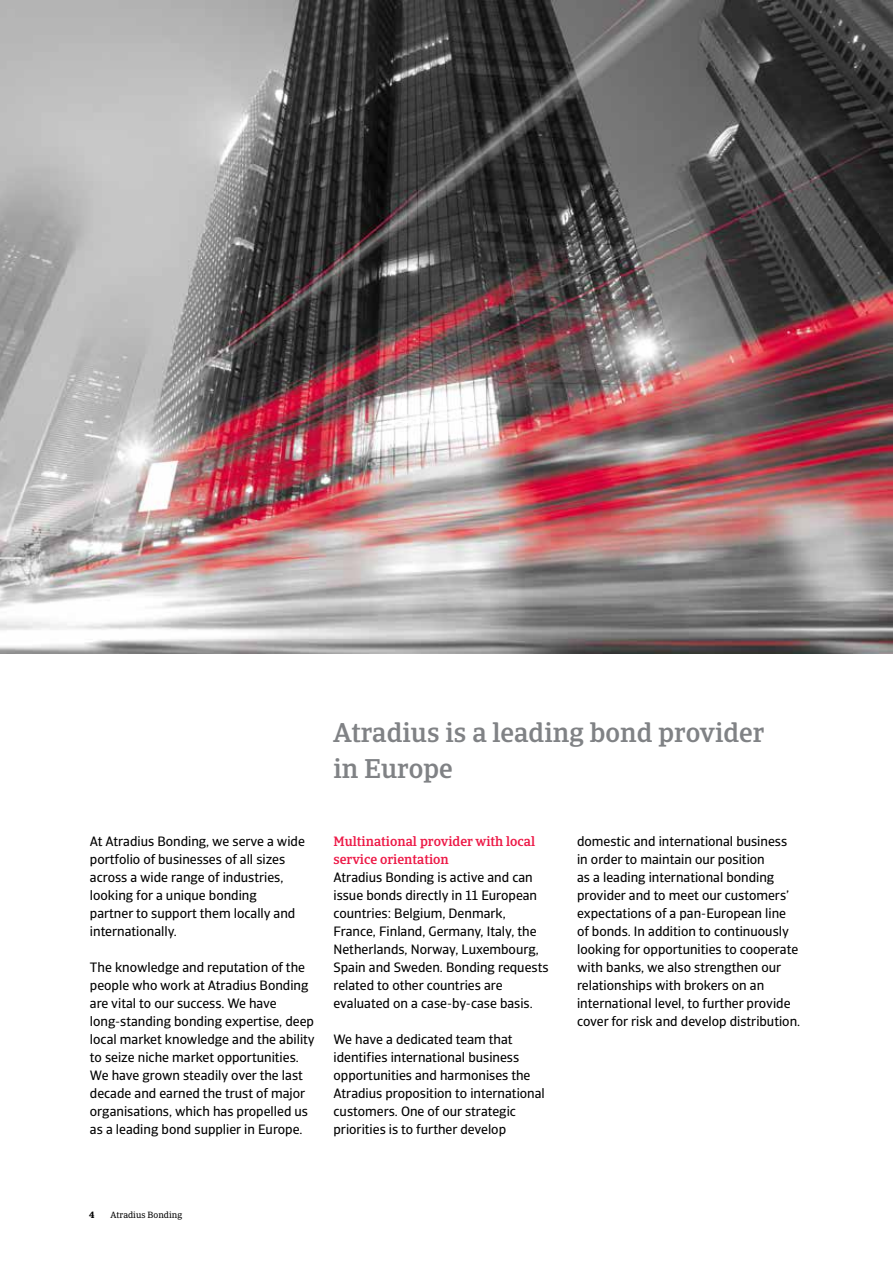
<style>
.page{position:relative;width:893px;height:1263px;background:#fff}
.page>*{position:absolute;margin:0;border:0;box-sizing:border-box;transform-origin:0 0}
.t1{font:500 27px/36px "Catalana";color:#808285}
.t2{font:13.5px/18px "Catalana Sans";color:#000}
.t3{font:500 13.5px/18px "Catalana";color:#ed1846}
.t4{font:9px "Catalana";color:#000}
.t5{font:700 9px "Catalana";color:#000}
</style>
<div class="page">
<img style="left:0;top:0;width:893px;height:654px">
<h1 class="t1" style="left:333px;top:715px;width:432px">Atradius is a leading bond provider in Europe</h1>
<p class="t2" style="left:90px;top:832px;width:216px">At Atradius Bonding, we serve a wide portfolio of businesses of all sizes across a wide range of industries, looking for a unique bonding<br>partner to support them locally and internationally.</p>
<p class="t2" style="left:90px;top:958px;width:226px">The knowledge and reputation of the people who work at Atradius Bonding are vital to our success. We have long-standing bonding expertise, deep local market knowledge and the ability to seize niche market opportunities.<br>We have grown steadily over the last decade and earned the trust of major organisations, which has propelled us as a leading bond supplier in Europe.</p>
<p class="t3" style="left:333px;top:832px;width:203px">Multinational provider with local service orientation</p>
<p class="t2" style="left:333px;top:868px;width:217px">Atradius Bonding is active and can issue bonds directly in 11 European countries: Belgium, Denmark, France, Finland, Germany, Italy, the Netherlands, Norway, Luxembourg, Spain and Sweden. Bonding requests related to other countries are evaluated on a case-by-case basis.</p>
<p class="t2" style="left:333px;top:1030px;width:213px">We have a dedicated team that identifies international business opportunities and harmonises the Atradius proposition to international customers. One of our strategic priorities is to further develop</p>
<p class="t2" style="left:577px;top:832px;width:225px">domestic and international business in order to maintain our position<br>as a leading international bonding provider and to meet our customers’ expectations of a pan-European line of bonds. In addition to continuously looking for opportunities to cooperate with banks, we also strengthen our relationships with brokers on an international level, to further provide cover for risk and develop distribution.</p>
<p class="t5" style="left:89px;top:1209px;width:7px">4</p>
<p class="t4" style="left:111px;top:1210px;width:73px">Atradius Bonding</p>
</div>
